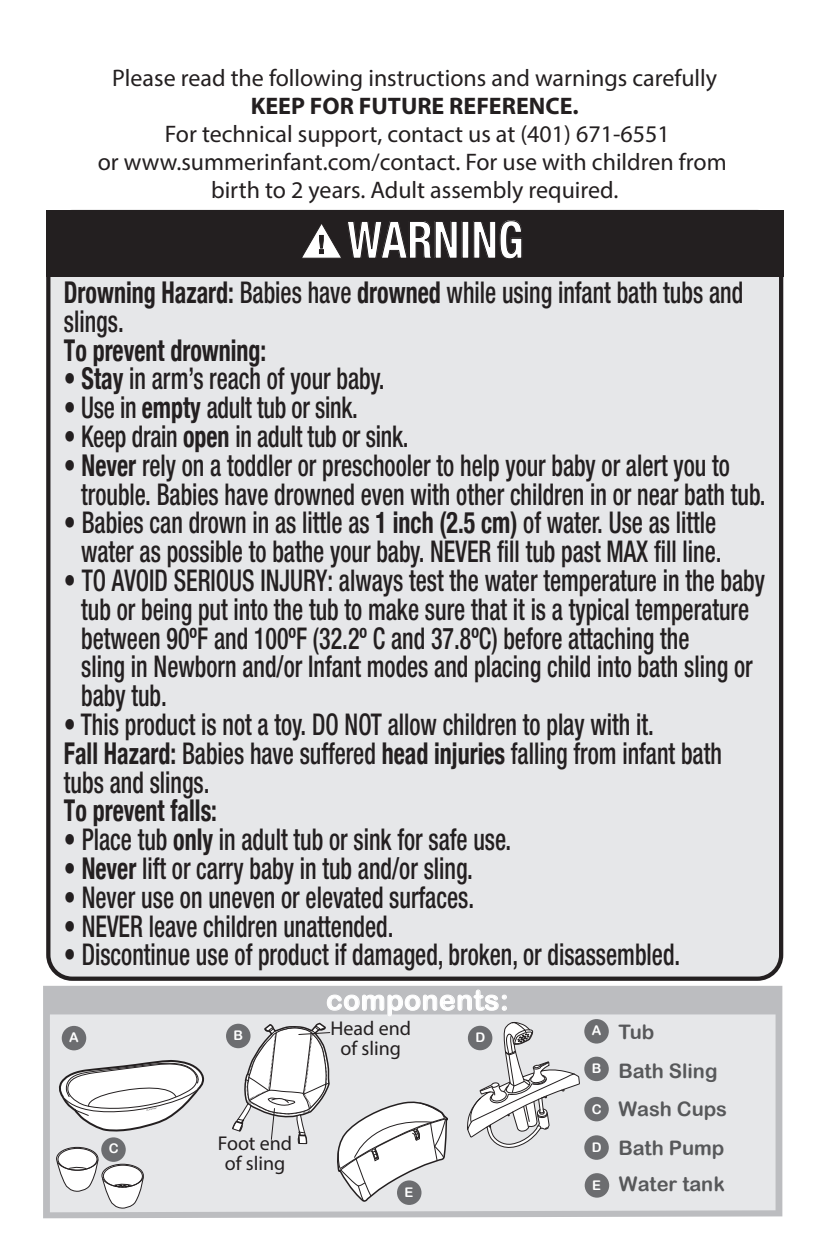
<style>
.page{position:relative;width:828px;height:1260px;background:#fff}
.page>*{position:absolute;margin:0;border:0;box-sizing:border-box;transform-origin:0 0}
.t1{font:700 condensed 51.4px "Helvetica Neue";color:#fff;scale:.9 1}
.t2{font:500 condensed 30px/28.8px "Helvetica Neue";color:#231f20;scale:.8 1}
.t3{font:700 condensed 30px "Helvetica Neue";color:#231f20;scale:.8 1}
.t4{font:28px "Arial Rounded MT Bold";letter-spacing:.02em;color:#fff}
.t5{font:24px/28px "Myriad Pro";color:#231f20;text-align:center}
.t6{font:700 24px "Myriad Pro";color:#231f20}
.t7{font:20px/38.6px "Arial Rounded MT Bold";color:#57585a}
.t8{font:20px/20px "Myriad Pro";color:#231f20;text-align:center}
.t9{font:13.4px "Arial Rounded MT Bold";color:#fff}
.s1{font-weight:700}
</style>
<div class="page">
<div style="left:48px;top:212px;width:733px;height:767px;background:#e6e7e9;border-radius:24px"></div>
<div style="left:46px;top:210px;width:737px;height:67px;background:#231f20"></div>
<svg style="left:300px;top:209px;width:158px;height:50px"></svg>
<div style="left:43px;top:986px;width:739px;height:232px;background:#bcbdc0"></div>
<div style="left:50px;top:1014px;width:726px;height:198px;background:#e6e7e9"></div>
<div style="left:584px;top:1019px;width:25px;height:25px;background:#6c6d70;border-radius:50%"></div>
<div style="left:62px;top:1026px;width:24px;height:24px;background:#6c6d70;border-radius:50%"></div>
<div style="left:101px;top:1137px;width:25px;height:25px;background:#6c6d70;border-radius:50%"></div>
<div style="left:584px;top:1057px;width:25px;height:24px;background:#6c6d70;border-radius:50%"></div>
<div style="left:584px;top:1097px;width:25px;height:24px;background:#6c6d70;border-radius:50%"></div>
<div style="left:584px;top:1135px;width:25px;height:25px;background:#6c6d70;border-radius:50%"></div>
<div style="left:226px;top:1024px;width:25px;height:24px;background:#6c6d70;border-radius:50%"></div>
<div style="left:585px;top:1173px;width:24px;height:25px;background:#6c6d70;border-radius:50%"></div>
<div style="left:397px;top:1180px;width:25px;height:25px;background:#6c6d70;border-radius:50%"></div>
<svg style="left:59px;top:1060px;width:150px;height:72px"></svg>
<svg style="left:57px;top:1147px;width:41px;height:23px"></svg>
<div style="left:56px;top:1147px;width:42px;height:24px;border:1px solid #231f20;border-radius:50%"></div>
<div style="left:58px;top:1148px;width:39px;height:22px;border:1px solid #231f20;border-radius:50%"></div>
<svg style="left:56px;top:1159px;width:88px;height:50px"></svg>
<svg style="left:231px;top:989px;width:350px;height:213px"></svg>
<p class="t5" style="left:112px;top:63px;width:606px">Please read the following instructions and warnings carefully</p>
<p class="t6" style="left:251px;top:90px;width:329px">KEEP FOR FUTURE REFERENCE.</p>
<p class="t5" style="left:98px;top:119px;width:630px">For technical support, contact us at (401) 671-6551<br>or www.summerinfant.com/contact. For use with children from birth to 2 years. Adult assembly required.</p>
<h1 class="t1" style="left:347px;top:209px;width:198px">WARNING</h1>
<p class="t2" style="left:64px;top:278px;width:851px"><span class="s1">Drowning Hazard:</span> Babies have <span class="s1">drowned</span> while using infant bath tubs and slings.</p>
<p class="t3" style="left:64px;top:332px;width:255px">To prevent drowning:</p>
<p class="t2" style="left:64px;top:364px;width:403px">• <span class="s1">Stay</span> in arm’s reach of your baby.</p>
<p class="t2" style="left:64px;top:393px;width:369px">• Use in <span class="s1">empty</span> adult tub or sink.</p>
<p class="t2" style="left:64px;top:422px;width:432px">• Keep drain <span class="s1">open</span> in adult tub or sink.</p>
<p class="t2" style="left:81px;top:450px;width:857px;text-indent:-17px">• <span class="s1">Never</span> rely on a toddler or preschooler to help your baby or alert you to trouble. Babies have drowned even with other children in or near bath tub.</p>
<p class="t2" style="left:64px;top:508px;width:824px;text-align:center">• Babies can drown in as little as <span class="s1">1 inch (2.5 cm)</span> of water. Use as little water as possible to bathe your baby. NEVER fill tub past MAX fill line.</p>
<p class="t2" style="left:81px;top:566px;width:856px;text-indent:-17px">• TO AVOID SERIOUS INJURY: always test the water temperature in the baby tub or being put into the tub to make sure that it is a typical temperature between 90ºF and 100ºF (32.2º C and 37.8ºC) before attaching the<br>sling in Newborn and/or Infant modes and placing child into bath sling or baby tub.</p>
<p class="t2" style="left:64px;top:710px;width:824px">• This product is not a toy. DO NOT allow children to play with it.<br><span class="s1">Fall Hazard:</span> Babies have suffered <span class="s1">head injuries</span> falling from infant bath tubs and slings.</p>
<p class="t3" style="left:64px;top:793px;width:193px">To prevent falls:</p>
<p class="t2" style="left:64px;top:825px;width:560px">• Place tub <span class="s1">only</span> in adult tub or sink for safe use.</p>
<p class="t2" style="left:64px;top:854px;width:513px">• <span class="s1">Never</span> lift or carry baby in tub and/or sling.</p>
<p class="t2" style="left:64px;top:882px;width:514px">• Never use on uneven or elevated surfaces.</p>
<p class="t2" style="left:64px;top:911px;width:414px">• NEVER leave children unattended.</p>
<p class="t2" style="left:64px;top:940px;width:772px">• Discontinue use of product if damaged, broken, or disassembled.</p>
<p class="t9" style="left:69px;top:1029px;width:11px">A</p>
<p class="t9" style="left:109px;top:1141px;width:11px">C</p>
<p class="t4" style="left:326px;top:983px;width:184px">components:</p>
<p class="t8" style="left:331px;top:1018px;width:82px">Head end of sling</p>
<p class="t9" style="left:233px;top:1027px;width:11px">B</p>
<p class="t9" style="left:475px;top:1029px;width:11px">D</p>
<p class="t8" style="left:218px;top:1133px;width:76px">Foot end of sling</p>
<p class="t9" style="left:404px;top:1184px;width:10px">E</p>
<p class="t9" style="left:592px;top:1022px;width:11px">A</p>
<p class="t9" style="left:592px;top:1061px;width:11px">B</p>
<p class="t9" style="left:592px;top:1101px;width:11px">C</p>
<p class="t9" style="left:592px;top:1139px;width:11px">D</p>
<p class="t9" style="left:592px;top:1177px;width:10px">E</p>
<p class="t7" style="left:618px;top:1013px;width:110px">Tub<br>Bath Sling<br>Wash Cups<br>Bath Pump</p>
<p class="t7" style="left:619px;top:1164px;width:107px">Water tank</p>
</div>
